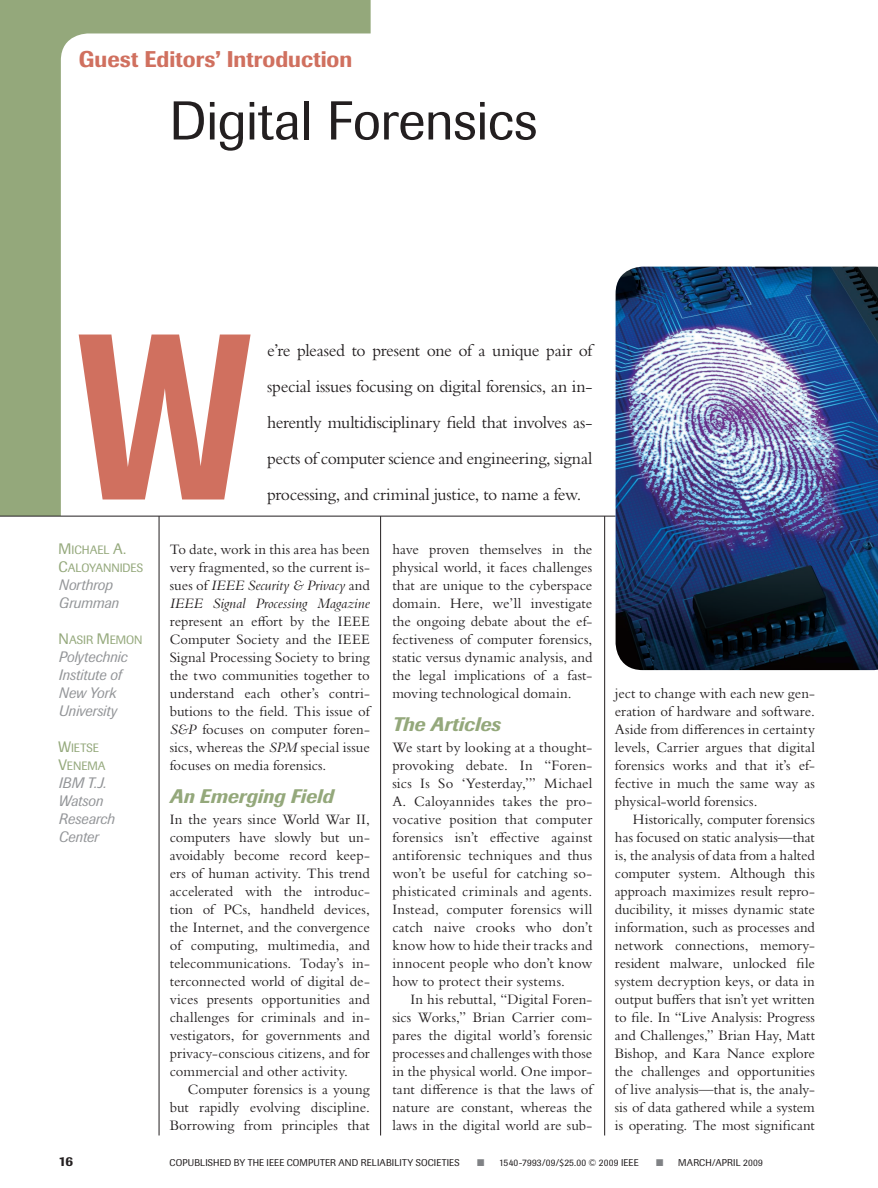
<style>
.page{position:relative;width:878px;height:1188px;background:#fff}
.page>*{position:absolute;margin:0;border:0;box-sizing:border-box;transform-origin:0 0}
.t1{font:500 233.7px "Imago";color:#d0705f;scale:.8 1}
.t2{font:54px "Imago";letter-spacing:-.005em;color:#231f20}
.t3{font:500 22.5px "Imago";color:#d0705f}
.t4{font:italic 500 19.5px "Imago";letter-spacing:.005em;color:#94a87b}
.t5{font:18px/36px "Bembo Std";letter-spacing:-.015em;color:#231f20;text-align:justify}
.t6{font:15px/18px "Bembo Std";color:#231f20;text-align:justify}
.t7{font:italic 15px/18px "Imago";color:#939598}
.t8{font:500 13.5px "Imago";color:#231f20}
.t9{font:12px/18px "Imago Book SC800";color:#94a87b}
.t10{font:9.75px "Imago";letter-spacing:.02em;color:#231f20}
.s1{font-size:15px}
.s2{font-style:italic}
.s3{color:#808285}
</style>
<div class="page">
<svg style="left:0;top:0;width:370px;height:516px"></svg>
<hr style="left:0;top:516px;width:814px;height:1px;background:#231f20">
<hr style="left:159px;top:516px;width:1px;height:620px;background:#231f20">
<hr style="left:380px;top:516px;width:1px;height:620px;background:#231f20">
<hr style="left:604px;top:516px;width:1px;height:620px;background:#231f20">
<img style="left:615px;top:267px;width:263px;height:403px">
<h3 class="t3" style="left:79px;top:46px;width:275px">Guest Editors’ Introduction</h3>
<h2 class="t2" style="left:170px;top:89px;width:369px">DIGITAL FORENSICS</h2>
<h1 class="t1" style="left:79px;top:276px;width:216px">W</h1>
<p class="t5" style="left:267px;top:332px;width:327px">e’re pleased to present one of a unique pair of special issues focusing on digital forensics, an in&shy;herently multidisciplinary field that involves as&shy;pects of computer science and engineering, signal processing, and criminal justice, to name a few.</p>
<p class="t9" style="left:58px;top:540px;width:86px"><span class="s1">M</span>ICHAEL <span class="s1">A.<br>C</span>ALOYANNIDES</p>
<p class="t7" style="left:58px;top:575px;width:61px">Northrop<br>Grumman</p>
<p class="t9" style="left:58px;top:630px;width:86px"><span class="s1">N</span>ASIR <span class="s1">M</span>EMON</p>
<p class="t7" style="left:58px;top:647px;width:70px">Polytechnic<br>Institute of<br>New York<br>University</p>
<p class="t9" style="left:58px;top:738px;width:49px"><span class="s1">W</span>IETSE<br><span class="s1">V</span>ENEMA</p>
<p class="t7" style="left:58px;top:773px;width:58px">IBM T.J.<br>Watson<br>Research<br>Center</p>
<p class="t6" style="left:170px;top:540px;width:201px">To date, work in this area has been very fragmented, so the current is&shy;sues of <span class="s2">IEEE Security &amp; Privacy</span> and <span class="s2">IEEE Signal Processing Magazine</span></p>
<p class="t6" style="left:170px;top:612px;width:201px">represent an effort by the IEEE Computer Society and the IEEE Signal Processing Society to bring the two communities together to understand each other’s contri&shy;butions to the field. This issue of <span class="s2">S&amp;P</span> focuses on computer foren&shy;sics, whereas the <span class="s2">SPM</span> special issue focuses on media forensics.</p>
<h3 class="t4" style="left:170px;top:784px;width:165px">An Emerging Field</h3>
<p class="t6" style="left:170px;top:810px;width:201px">In the years since World War II, computers have slowly but un&shy;avoidably become record keep&shy;ers of human activity. This trend accelerated with the introduc&shy;tion of PCs, handheld devices, the Internet, and the convergence of computing, multimedia, and telecommunications. Today’s in&shy;terconnected world of digital de&shy;vices presents opportunities and challenges for criminals and in&shy;vestigators, for governments and privacy-conscious citizens, and for commercial and other activity.</p>
<p class="t6" style="left:170px;top:1080px;width:201px;text-indent:18px">Computer forensics is a young but rapidly evolving discipline.<br>Borrowing from principles that</p>
<p class="t6" style="left:392px;top:540px;width:201px">have proven themselves in the physical world, it faces challenges that are unique to the cyberspace domain. Here, we’ll investigate the ongoing debate about the ef&shy;fectiveness of computer forensics, static versus dynamic analysis, and the legal implications of a fast&shy;moving technological domain.</p>
<h3 class="t4" style="left:392px;top:712px;width:110px">The Articles</h3>
<p class="t6" style="left:392px;top:738px;width:201px">We start by looking at a thought&shy;provoking debate. In “Foren&shy;sics Is So ‘Yesterday,’” Michael A. Caloyannides takes the pro&shy;vocative position that computer forensics isn’t effective against antiforensic techniques and thus won’t be useful for catching so&shy;phisticated criminals and agents.<br>Instead, computer forensics will catch naive crooks who don’t know how to hide their tracks and innocent people who don’t know how to protect their systems.</p>
<p class="t6" style="left:392px;top:990px;width:201px;text-indent:18px">In his rebuttal, “Digital Foren&shy;sics Works,” Brian Carrier com&shy;pares the digital world’s forensic processes and challenges with those in the physical world. One impor&shy;tant difference is that the laws of nature are constant, whereas the laws in the digital world are sub-</p>
<p class="t6" style="left:615px;top:684px;width:201px">ject to change with each new gen&shy;eration of hardware and software.<br>Aside from differences in certainty levels, Carrier argues that digital forensics works and that it’s ef&shy;fective in much the same way as physical-world forensics.</p>
<p class="t6" style="left:615px;top:810px;width:201px;text-indent:18px">Historically, computer forensics has focused on static analysis—that is, the analysis of data from a halted computer system. Although this approach maximizes result repro&shy;ducibility, it misses dynamic state information, such as processes and network connections, memory&shy;resident malware, unlocked file system decryption keys, or data in output buffers that isn’t yet written to file. In “Live Analysis: Progress and Challenges,” Brian Hay, Matt Bishop, and Kara Nance explore the challenges and opportunities of live analysis—that is, the analy&shy;sis of data gathered while a system is operating. The most significant</p>
<p class="t8" style="left:58px;top:1153px;width:16px">16</p>
<p class="t10" style="left:170px;top:1156px;width:103px">COPUBLISHED BY THE IEEE</p>
<p class="t10" style="left:287px;top:1156px;width:136px">COMPUTER AND RELIABILITY SOC</p>
<p class="t10" style="left:434px;top:1156px;width:27px">IETIES</p>
<p class="t10" style="left:477px;top:1156px;width:150px"><span class="s3">■</span> 1540-7993/09/$25.00 © 2009 IEEE</p>
<p class="t10" style="left:656px;top:1156px;width:30px"><span class="s3">■</span> MAR</p>
<p class="t10" style="left:699px;top:1156px;width:65px">CH/APRIL 2009</p>
</div>
